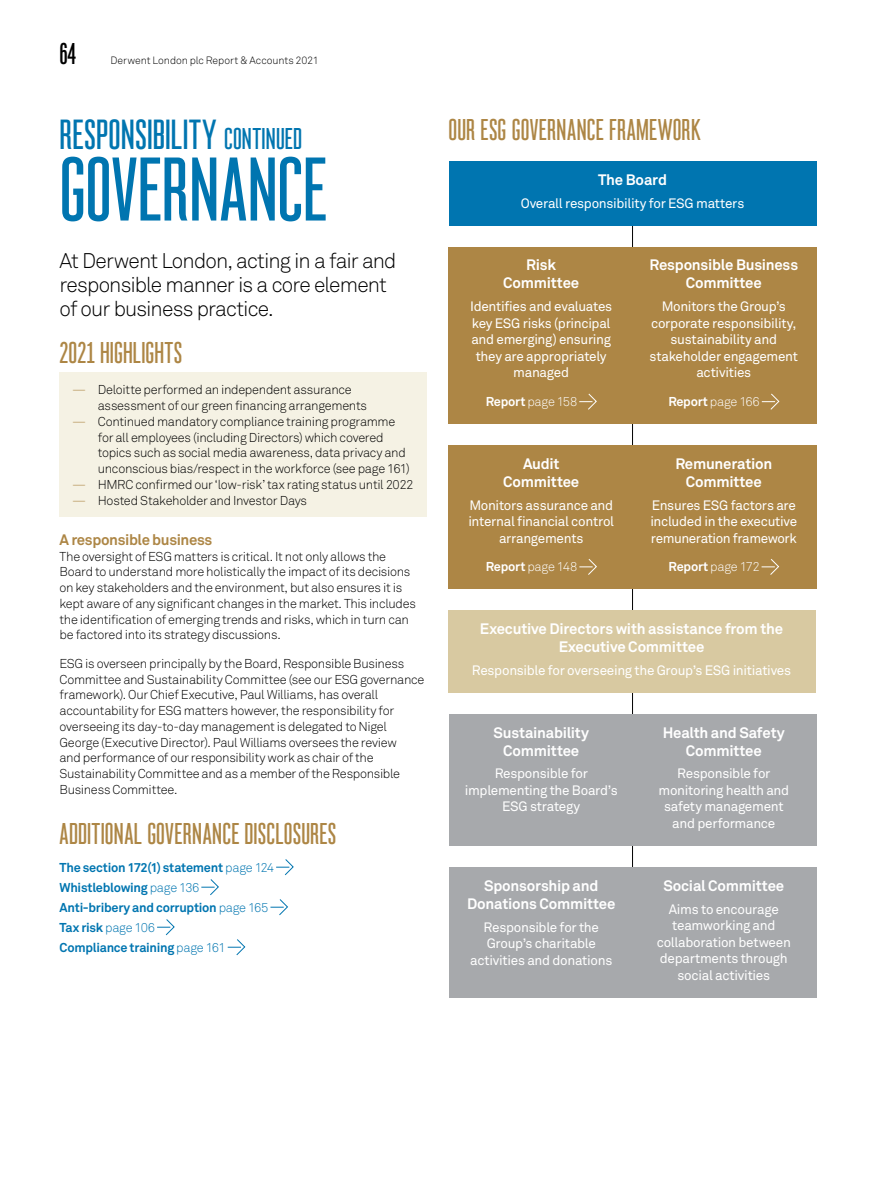
<style>
.page{position:relative;width:893px;height:1191px;background:#fff}
.page>*{position:absolute;margin:0;border:0;box-sizing:border-box;transform-origin:0 0}
.t1{font:300 90px "Montefiore";letter-spacing:-.005em;color:#0075b0}
.t2{font:300 42px "Montefiore";color:#0075b0}
.t3{font:300 30px "Montefiore";letter-spacing:.005em;color:#ad8645}
.t4{font:300 30px "Montefiore";color:#000}
.t5{font:300 21px/24px "Akkurat Pro";letter-spacing:-.04em;color:#000}
.t6{font:700 15px/18px "Akkurat Pro";letter-spacing:-.015em;color:#fff;text-align:center}
.t7{font:700 15px "Akkurat Pro";letter-spacing:-.025em;color:#ad8645}
.t8{font:13.5px/16.5px "Akkurat Pro";letter-spacing:-.025em;color:#fff;text-align:center}
.t9{font:300 12.75px/15.8px "Akkurat Pro";letter-spacing:-.025em;color:#000}
.t10{font:700 12.75px/20px "Akkurat Pro";letter-spacing:-.02em;color:#0075b0}
.t11{font:300 12.75px "Akkurat Pro";letter-spacing:-.02em;color:#fff}
.t12{font:300 10.5px "Akkurat Pro";letter-spacing:-.005em;color:#000}
.s1{font-size:30px}
.s2{color:#ad8645}
.s3{font-weight:300}
.s4{font-weight:700}
</style>
<div class="page">
<div style="left:60px;top:372px;width:367px;height:145px;background:#f5f2e4"></div>
<svg style="left:276px;top:859px;width:18px;height:17px"></svg>
<svg style="left:201px;top:879px;width:18px;height:17px"></svg>
<svg style="left:270px;top:899px;width:18px;height:17px"></svg>
<svg style="left:157px;top:919px;width:18px;height:17px"></svg>
<svg style="left:228px;top:939px;width:18px;height:17px"></svg>
<hr style="left:632px;top:209px;width:1px;height:758px;background:#000">
<div style="left:449px;top:161px;width:367px;height:65px;background:#0075b0"></div>
<div style="left:449px;top:445px;width:367px;height:144px;background:#ad8645"></div>
<svg style="left:579px;top:559px;width:18px;height:16px"></svg>
<svg style="left:761px;top:559px;width:18px;height:16px"></svg>
<div style="left:448px;top:610px;width:367px;height:83px;background:#d8c9a1"></div>
<div style="left:449px;top:714px;width:367px;height:132px;background:#a7a9ac"></div>
<div style="left:449px;top:867px;width:367px;height:130px;background:#a7a9ac"></div>
<div style="left:449px;top:247px;width:367px;height:177px;background:#ad8645"></div>
<svg style="left:579px;top:393px;width:18px;height:17px"></svg>
<svg style="left:762px;top:393px;width:18px;height:17px"></svg>
<h3 class="t4" style="left:59px;top:38px;width:18px">64</h3>
<p class="t12" style="left:111px;top:54px;width:210px">Derwent London plc Report &amp; Accounts 2021</p>
<h2 class="t2" style="left:60px;top:112px;width:244px">RESPONSIBILITY <span class="s1">CONTINUED</span></h2>
<h1 class="t1" style="left:60px;top:142px;width:269px">GOVERNANCE</h1>
<h3 class="t5" style="left:60px;top:249px;width:338px">At Derwent London, acting in a fair and responsible manner is a core element of our business practice.</h3>
<h3 class="t3" style="left:60px;top:337px;width:124px">2021 HIGHLIGHTS</h3>
<p class="t9" style="left:98px;top:382px;width:271px;text-indent:-26px"><span class="s2">—</span> Deloitte performed an independent assurance assessment of our green financing arrangements</p>
<p class="t9" style="left:98px;top:413px;width:313px;text-indent:-26px"><span class="s2">—</span> Continued mandatory compliance training programme for all employees (including Directors) which covered topics such as social media awareness, data privacy and unconscious bias/respect in the workforce (see page 161)</p>
<p class="t9" style="left:72px;top:476px;width:343px"><span class="s2">—</span> HMRC confirmed our ‘low-risk’ tax rating status until 2022</p>
<p class="t9" style="left:72px;top:492px;width:236px"><span class="s2">—</span> Hosted Stakeholder and Investor Days</p>
<p class="t7" style="left:60px;top:530px;width:154px">A responsible business</p>
<p class="t9" style="left:60px;top:548px;width:358px">The oversight of ESG matters is critical. It not only allows the Board to understand more holistically the impact of its decisions on key stakeholders and the environment, but also ensures it is kept aware of any significant changes in the market. This includes the identification of emerging trends and risks, which in turn can be factored into its strategy discussions.</p>
<p class="t9" style="left:60px;top:655px;width:366px">ESG is overseen principally by the Board, Responsible Business Committee and Sustainability Committee (see our ESG governance framework). Our Chief Executive, Paul Williams, has overall accountability for ESG matters however, the responsibility for overseeing its day-to-day management is delegated to Nigel George (Executive Director). Paul Williams oversees the review<br>and performance of our responsibility work as chair of the Sustainability Committee and as a member of the Responsible Business Committee.</p>
<h3 class="t3" style="left:60px;top:817px;width:278px">ADDITIONAL GOVERNANCE DISCLOSURES</h3>
<p class="t10" style="left:60px;top:857px;width:216px">The section 172(1) statement <span class="s3">page 124<br></span>Whistleblowing <span class="s3">page 136<br></span>Anti-bribery and corruption <span class="s3">page 165<br></span>Tax risk <span class="s3">page 106<br></span>Compliance training <span class="s3">page 161</span></p>
<h3 class="t3" style="left:449px;top:114px;width:254px">OUR ESG GOVERNANCE FRAMEWORK</h3>
<p class="t6" style="left:598px;top:171px;width:70px">The Board</p>
<p class="t8" style="left:521px;top:195px;width:225px">Overall responsibility for ESG matters</p>
<p class="t6" style="left:503px;top:256px;width:78px">Risk<br>Committee</p>
<p class="t8" style="left:470px;top:298px;width:144px">Identifies and evaluates key ESG risks (principal and emerging) ensuring they are appropriately managed</p>
<p class="t11" style="left:486px;top:394px;width:93px"><span class="s4">Report</span> page 158</p>
<p class="t6" style="left:503px;top:454px;width:78px">Audit<br>Committee</p>
<p class="t8" style="left:468px;top:496px;width:147px">Monitors assurance and internal financial control arrangements</p>
<p class="t11" style="left:486px;top:559px;width:93px"><span class="s4">Report</span> page 148</p>
<p class="t6" style="left:649px;top:256px;width:150px">Responsible Business<br>Committee</p>
<p class="t8" style="left:650px;top:298px;width:150px">Monitors the Group’s corporate responsibility, sustainability and stakeholder engagement activities</p>
<p class="t11" style="left:668px;top:394px;width:93px"><span class="s4">Report</span> page 166</p>
<p class="t6" style="left:675px;top:454px;width:98px">Remuneration<br>Committee</p>
<p class="t8" style="left:650px;top:496px;width:148px;text-align:justify">Ensures ESG factors are included in the executive remuneration framework</p>
<p class="t11" style="left:669px;top:559px;width:93px"><span class="s4">Report</span> page 172</p>
<p class="t6" style="left:480px;top:620px;width:305px">Executive Directors with assistance from the<br>Executive Committee</p>
<p class="t8" style="left:472px;top:662px;width:321px">Responsible for overseeing the Group’s ESG initiatives</p>
<p class="t6" style="left:493px;top:723px;width:97px">Sustainability<br>Committee</p>
<p class="t8" style="left:465px;top:765px;width:154px">Responsible for implementing the Board’s<br>ESG strategy</p>
<p class="t6" style="left:467px;top:876px;width:150px">Sponsorship and<br>Donations Committee</p>
<p class="t8" style="left:470px;top:918px;width:144px">Responsible for the<br>Group’s charitable activities and donations</p>
<p class="t6" style="left:663px;top:723px;width:123px">Health and Safety<br>Committee</p>
<p class="t8" style="left:658px;top:765px;width:132px">Responsible for monitoring health and safety management and performance</p>
<p class="t6" style="left:663px;top:876px;width:122px">Social Committee</p>
<p class="t8" style="left:657px;top:900px;width:136px">Aims to encourage teamworking and collaboration between departments through social activities</p>
</div>
